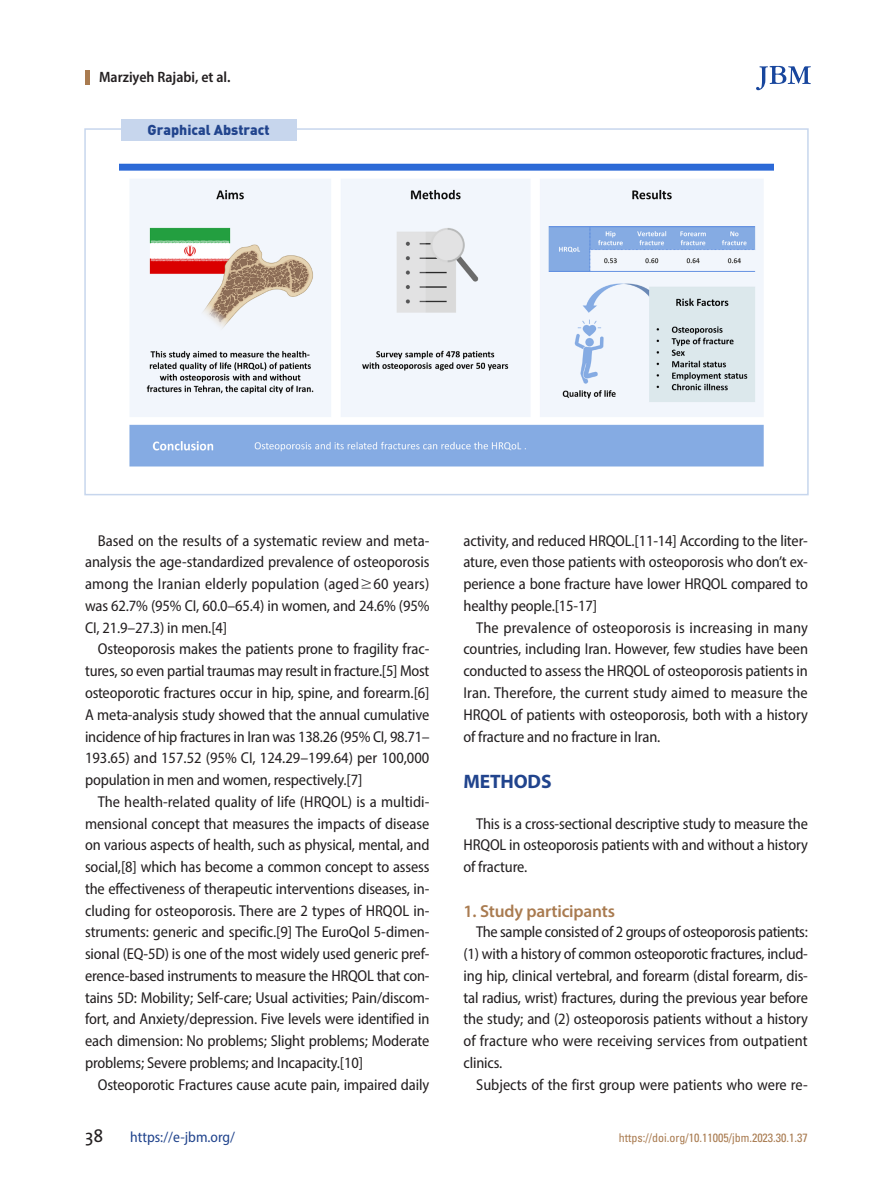
<style>
.page{position:relative;width:893px;height:1191px;background:#fff}
.page>*{position:absolute;margin:0;border:0;box-sizing:border-box;transform-origin:0 0}
.jbm_대제목{font:700 19.5px "Myriad Pro";letter-spacing:-.01em;color:#21448d}
.t1{font:18px "The Mix";color:#231f20}
.jbm_중제목{font:600 17.4px "Myriad Pro";letter-spacing:-.01em;color:#a97b50}
.jbm_본문{font:semi-condensed 15.75px/21.8px "Myriad Pro";letter-spacing:-.01em;color:#231f20;text-align:justify}
.jbm_하시라-이름{font:600 semi-condensed 15px "Myriad Pro";color:#231f20}
.t2{font:semi-condensed 15px "Myriad Pro";color:#21448d}
.jbm_그림지문{font:900 14.25px "DIN Pro";color:#21448d}
.t3{font:condensed 12px "Univers LT Std";color:#a97b50}
.s1{font-family:"Dotum";font-stretch:normal}
</style>
<div class="page">
<hr style="left:85px;top:70px;width:4px;height:15px;background:#a97b50">
<svg style="left:756px;top:66px;width:55px;height:24px"></svg>
<div style="left:84px;top:128px;width:725px;height:367px;border:2px solid #c7d6ed"></div>
<img style="left:119px;top:163px;width:655px;height:304px">
<div style="left:121px;top:119px;width:176px;height:21px;background:#c7d6ed"></div>
<p class="jbm_하시라-이름" style="left:99px;top:68px;width:133px">Marziyeh Rajabi, et al.</p>
<p class="jbm_그림지문" style="left:148px;top:120px;width:124px">Graphical Abstract</p>
<p class="jbm_본문" style="left:85px;top:529px;width:346px;text-indent:13px">Based on the results of a systematic review and meta&shy;analysis the age-standardized prevalence of osteoporosis among the Iranian elderly population (aged<span class="s1">≥</span>60 years) was 62.7% (95% CI, 60.0–65.4) in women, and 24.6% (95% CI, 21.9–27.3) in men.[4]</p>
<p class="jbm_본문" style="left:85px;top:638px;width:346px;text-indent:13px">Osteoporosis makes the patients prone to fragility frac&shy;tures, so even partial traumas may result in fracture.[5] Most osteoporotic fractures occur in hip, spine, and forearm.[6] A meta-analysis study showed that the annual cumulative incidence of hip fractures in Iran was 138.26 (95% CI, 98.71– 193.65) and 157.52 (95% CI, 124.29–199.64) per 100,000 population in men and women, respectively.[7]</p>
<p class="jbm_본문" style="left:85px;top:790px;width:346px;text-indent:13px">The health-related quality of life (HRQOL) is a multidi&shy;mensional concept that measures the impacts of disease on various aspects of health, such as physical, mental, and social,[8] which has become a common concept to assess the effectiveness of therapeutic interventions diseases, in&shy;cluding for osteoporosis. There are 2 types of HRQOL in&shy;struments: generic and specific.[9] The EuroQol 5-dimen&shy;sional (EQ-5D) is one of the most widely used generic pref&shy;erence-based instruments to measure the HRQOL that con&shy;tains 5D: Mobility; Self-care; Usual activities; Pain/discom&shy;fort, and Anxiety/depression. Five levels were identified in each dimension: No problems; Slight problems; Moderate problems; Severe problems; and Incapacity.[10]</p>
<p class="jbm_본문" style="left:98px;top:1073px;width:333px">Osteoporotic Fractures cause acute pain, impaired daily</p>
<p class="jbm_본문" style="left:463px;top:529px;width:346px">activity, and reduced HRQOL.[11-14] According to the liter&shy;ature, even those patients with osteoporosis who don’t ex&shy;perience a bone fracture have lower HRQOL compared to healthy people.[15-17]</p>
<p class="jbm_본문" style="left:463px;top:616px;width:346px;text-indent:13px">The prevalence of osteoporosis is increasing in many countries, including Iran. However, few studies have been conducted to assess the HRQOL of osteoporosis patients in Iran. Therefore, the current study aimed to measure the HRQOL of patients with osteoporosis, both with a history of fracture and no fracture in Iran.</p>
<p class="jbm_대제목" style="left:463px;top:769px;width:90px">METHODS</p>
<p class="jbm_본문" style="left:463px;top:812px;width:346px;text-indent:13px">This is a cross-sectional descriptive study to measure the HRQOL in osteoporosis patients with and without a history of fracture.</p>
<p class="jbm_중제목" style="left:463px;top:900px;width:153px">1. Study participants</p>
<p class="jbm_본문" style="left:463px;top:921px;width:346px;text-indent:13px">The sample consisted of 2 groups of osteoporosis patients: (1) with a history of common osteoporotic fractures, includ&shy;ing hip, clinical vertebral, and forearm (distal forearm, dis&shy;tal radius, wrist) fractures, during the previous year before the study; and (2) osteoporosis patients without a history of fracture who were receiving services from outpatient clinics.</p>
<p class="jbm_본문" style="left:476px;top:1073px;width:333px">Subjects of the first group were patients who were re-</p>
<p class="t1" style="left:85px;top:1121px;width:20px">38</p>
<p class="t2" style="left:130px;top:1128px;width:106px">https://e-jbm.org/</p>
<p class="t3" style="left:619px;top:1130px;width:191px">https://doi.org/10.11005/jbm.2023.30.1.37</p>
</div>
